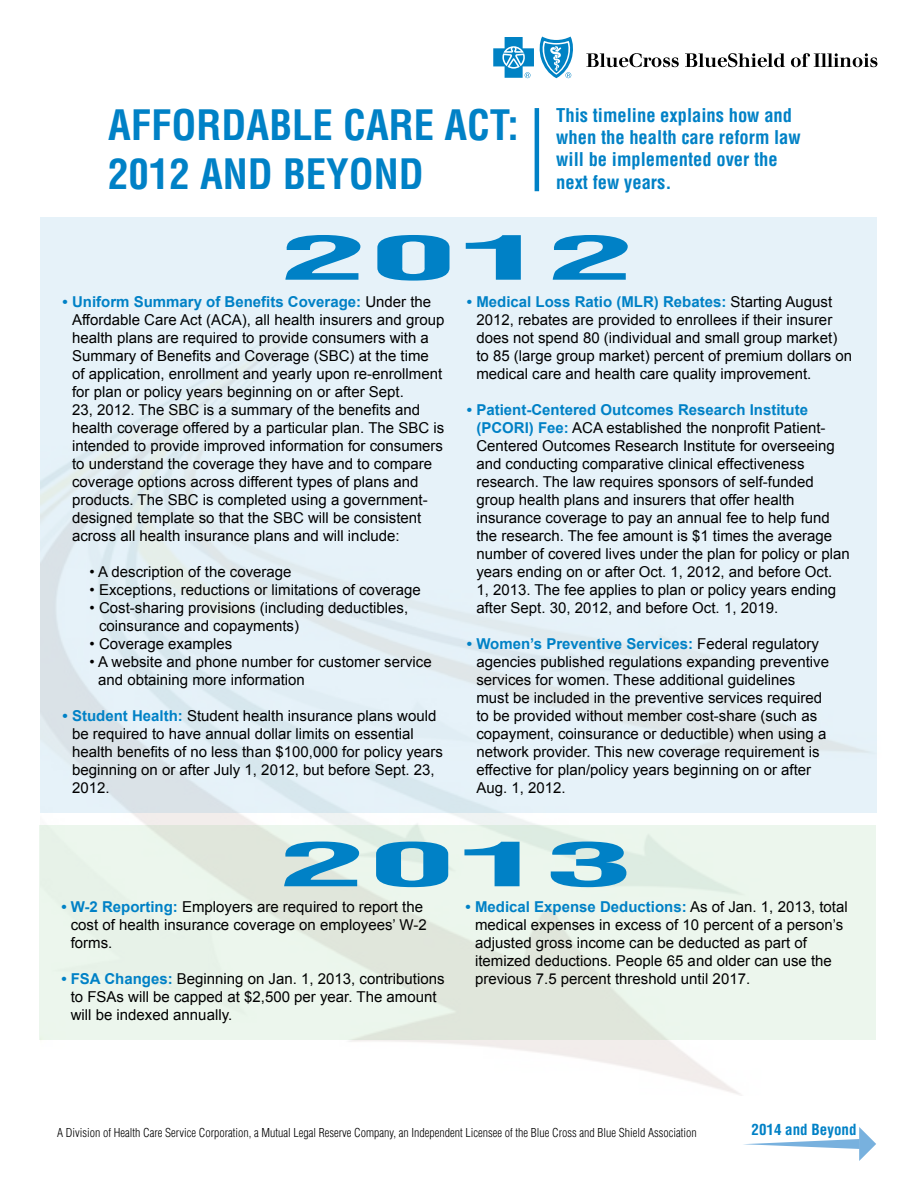
<style>
.page{position:relative;width:918px;height:1188px;background:#fff}
.page>*{position:absolute;margin:0;border:0;box-sizing:border-box;transform-origin:0 0}
.t1{font:700 condensed 59.4px "Helvetica";color:#0081c6;scale:3 1}
.t2{font:700 condensed 40.95px/49.1px "Helvetica";color:#0081c6}
.t3{font:700 condensed 18.6px/22.2px "Helvetica";color:#0081c6}
.t4{font:15px/18px "Arial";color:#000}
.t5{font:700 condensed 15px "Helvetica";color:#0081c6}
.t6{font:300 condensed 12px "Helvetica";color:#000}
.s1{font-weight:700;color:#0081c6}
</style>
<div class="page">
<hr style="left:535px;top:108px;width:4px;height:83px;background:#0081c6">
<div style="left:40px;top:217px;width:838px;height:595px;background:linear-gradient(to right,#e2eef4,#e7f2f9)"></div>
<div style="left:39px;top:825px;width:837px;height:215px;background:linear-gradient(to right,#e7f0e6,#e9f3ea)"></div>
<svg style="left:743px;top:1127px;width:133px;height:34px"></svg>
<svg style="left:493px;top:37px;width:80px;height:41px"></svg>
<svg style="left:586px;top:53px;width:93px;height:14px"></svg>
<svg style="left:685px;top:53px;width:100px;height:14px"></svg>
<svg style="left:791px;top:53px;width:86px;height:14px"></svg>
<h2 class="t2" style="left:108px;top:100px;width:412px">AFFORDABLE CARE ACT:<br>2012 AND BEYOND</h2>
<p class="t3" style="left:556px;top:104px;width:246px">This timeline explains how and when the health care reform law will be implemented over the next few years.</p>
<h1 class="t1" style="left:280px;top:221px;width:120px">2012</h1>
<p class="t4" style="left:72px;top:293px;width:374px;text-indent:-9px"><span class="s1">• Uniform Summary of Benefits Coverage:</span> Under the Affordable Care Act (ACA), all health insurers and group health plans are required to provide consumers with a Summary of Benefits and Coverage (SBC) at the time of application, enrollment and yearly upon re-enrollment for plan or policy years beginning on or after Sept.<br>23, 2012. The SBC is a summary of the benefits and health coverage offered by a particular plan. The SBC is intended to provide improved information for consumers to understand the coverage they have and to compare coverage options across different types of plans and products. The SBC is completed using a government&shy;designed template so that the SBC will be consistent across all health insurance plans and will include:</p>
<p class="t4" style="left:90px;top:563px;width:204px">• A description of the coverage</p>
<p class="t4" style="left:90px;top:581px;width:333px">• Exceptions, reductions or limitations of coverage</p>
<p class="t4" style="left:99px;top:599px;width:311px;text-indent:-9px">• Cost-sharing provisions (including deductibles, coinsurance and copayments)</p>
<p class="t4" style="left:90px;top:635px;width:144px">• Coverage examples</p>
<p class="t4" style="left:98px;top:653px;width:335px;text-indent:-9px">• A website and phone number for customer service and obtaining more information</p>
<p class="t4" style="left:72px;top:707px;width:373px;text-indent:-9px"><span class="s1">• Student Health:</span> Student health insurance plans would be required to have annual dollar limits on essential health benefits of no less than $100,000 for policy years beginning on or after July 1, 2012, but before Sept. 23, 2012.</p>
<p class="t4" style="left:476px;top:293px;width:377px;text-indent:-9px"><span class="s1">• Medical Loss Ratio (MLR) Rebates:</span> Starting August 2012, rebates are provided to enrollees if their insurer does not spend 80 (individual and small group market) to 85 (large group market) percent of premium dollars on medical care and health care quality improvement.</p>
<p class="t4" style="left:476px;top:401px;width:375px;text-indent:-9px"><span class="s1">• Patient-Centered Outcomes Research Institute (PCORI) Fee:</span> ACA established the nonprofit Patient-Centered Outcomes Research Institute for overseeing and conducting comparative clinical effectiveness research. The law requires sponsors of self-funded group health plans and insurers that offer health insurance coverage to pay an annual fee to help fund the research. The fee amount is $1 times the average number of covered lives under the plan for policy or plan years ending on or after Oct. 1, 2012, and before Oct.<br>1, 2013. The fee applies to plan or policy years ending after Sept. 30, 2012, and before Oct. 1, 2019.</p>
<p class="t4" style="left:476px;top:635px;width:354px;text-indent:-9px"><span class="s1">• Women’s Preventive Services:</span> Federal regulatory agencies published regulations expanding preventive services for women. These additional guidelines must be included in the preventive services required to be provided without member cost-share (such as copayment, coinsurance or deductible) when using a network provider. This new coverage requirement is effective for plan/policy years beginning on or after Aug. 1, 2012.</p>
<h1 class="t1" style="left:278px;top:827px;width:120px">2013</h1>
<p class="t4" style="left:71px;top:898px;width:358px;text-indent:-9px"><span class="s1">• W-2 Reporting:</span> Employers are required to report the cost of health insurance coverage on employees’ W-2 forms.</p>
<p class="t4" style="left:71px;top:970px;width:375px;text-indent:-9px"><span class="s1">• FSA Changes:</span> Beginning on Jan. 1, 2013, contributions to FSAs will be capped at $2,500 per year. The amount will be indexed annually.</p>
<p class="t4" style="left:475px;top:898px;width:374px;text-indent:-9px"><span class="s1">• Medical Expense Deductions:</span> As of Jan. 1, 2013, total medical expenses in excess of 10 percent of a person’s adjusted gross income can be deducted as part of itemized deductions. People 65 and older can use the previous 7.5 percent threshold until 2017.</p>
<p class="t6" style="left:57px;top:1125px;width:641px">A Division of Health Care Service Corporation, a Mutual Legal Reserve Company, an Independent Licensee of the Blue Cross and Blue Shield Association</p>
<p class="t5" style="left:752px;top:1121px;width:106px">2014 and Beyond</p>
</div>
